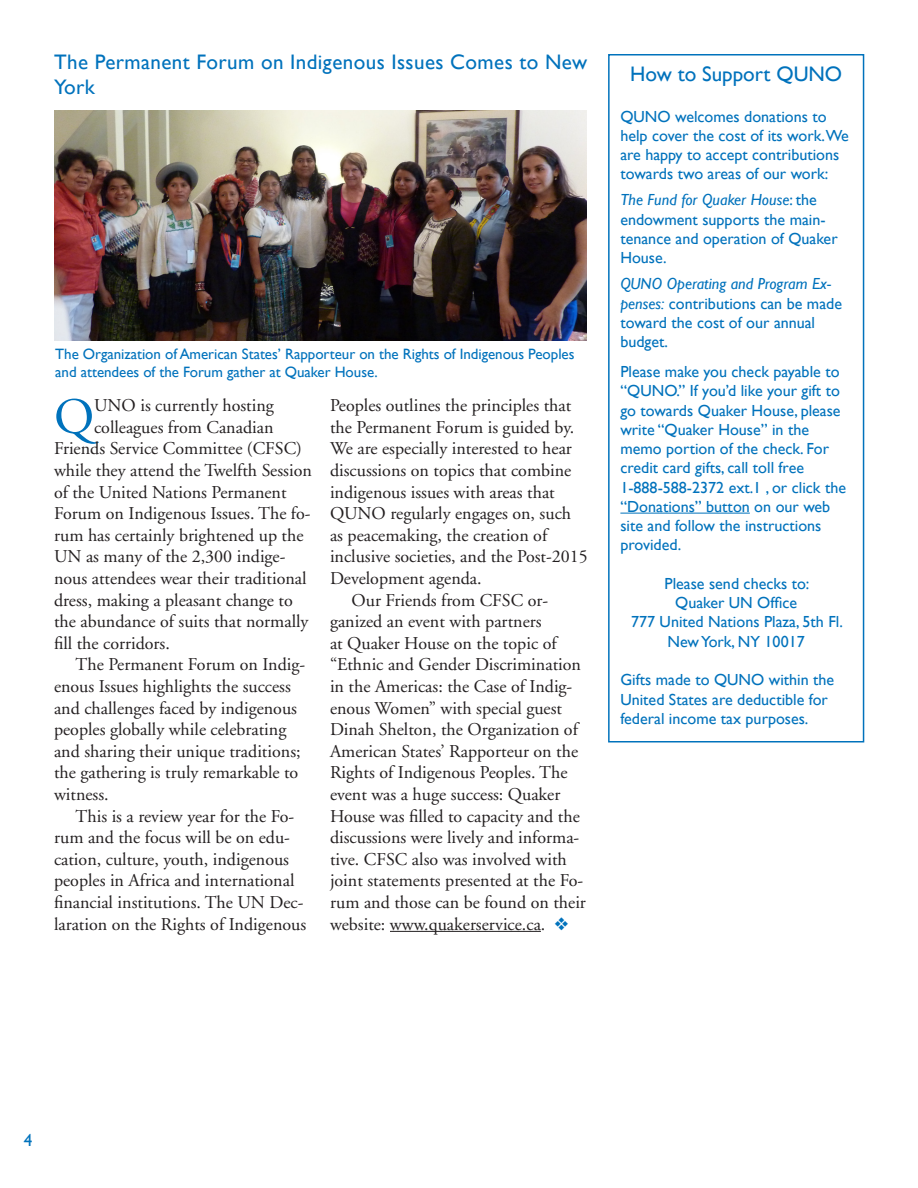
<style>
.page{position:relative;width:918px;height:1188px;background:#fff}
.page>*{position:absolute;margin:0;border:0;box-sizing:border-box;transform-origin:0 0}
.Drop_cap_para{font:50.55px "Adobe Garamond";color:#0072bc}
.Head{font:21px/25.2px "Gill Sans";letter-spacing:.02em;color:#0072bc}
.Pull_qutoe{font:21px "Gill Sans";color:#0072bc}
.Para_normal{font:18px/21.6px "Adobe Garamond";color:#231f20}
.Drop_cap_para-2{font:18px "Adobe Garamond";color:#231f20}
.t1{font:17.25px "Gill Sans";color:#0072bc}
.Pull_qutoe-2{font:16.05px/19.2px "Gill Sans";color:#0072bc}
.Photo_caption{font:15px/18px "Gill Sans";letter-spacing:-.005em;color:#0072bc}
.s1{color:#0072bc}
.s2{font-style:italic}
</style>
<div class="page">
<hr style="left:390px;top:931px;width:151px;height:1px;background:#231f20">
<hr style="left:620px;top:513px;width:130px;height:1px;background:#0072bc">
<div style="left:608px;top:54px;width:256px;height:688px;border:2px solid #0072bc"></div>
<img style="left:54px;top:110px;width:533px;height:230px">
<p class="Head" style="left:54px;top:49px;width:535px">The Permanent Forum on Indigenous Issues Comes to New<br>York</p>
<p class="Photo_caption" style="left:55px;top:345px;width:521px">The Organization of American States’ Rapporteur on the Rights of Indigenous Peoples and attendees of the Forum gather at Quaker House.</p>
<p class="Drop_cap_para-2" style="left:94px;top:396px;width:181px">UNO is currently hosting</p>
<p class="Drop_cap_para-2" style="left:94px;top:417px;width:181px">colleagues from Canadian</p>
<p class="Drop_cap_para-2" style="left:54px;top:439px;width:250px">Friends Service Committee (CFSC)</p>
<p class="Drop_cap_para-2" style="left:54px;top:461px;width:259px">while they attend the Twelfth Session</p>
<p class="Drop_cap_para-2" style="left:54px;top:482px;width:234px">of the United Nations Permanent</p>
<p class="Drop_cap_para-2" style="left:54px;top:504px;width:258px">Forum on Indigenous Issues. The fo-</p>
<p class="Drop_cap_para-2" style="left:54px;top:525px;width:251px">rum has certainly brightened up the</p>
<p class="Drop_cap_para-2" style="left:54px;top:547px;width:233px">UN as many of the 2,300 indige-</p>
<p class="Drop_cap_para-2" style="left:54px;top:569px;width:254px">nous attendees wear their traditional</p>
<p class="Drop_cap_para-2" style="left:54px;top:590px;width:240px">dress, making a pleasant change to</p>
<p class="Drop_cap_para-2" style="left:54px;top:612px;width:256px">the abundance of suits that normally</p>
<p class="Drop_cap_para-2" style="left:54px;top:633px;width:117px">fill the corridors.</p>
<p class="Para_normal" style="left:54px;top:654px;width:253px;text-indent:22px">The Permanent Forum on Indig&shy;enous Issues highlights the success and challenges faced by indigenous peoples globally while celebrating and sharing their unique traditions; the gathering is truly remarkable to witness.</p>
<p class="Para_normal" style="left:54px;top:806px;width:254px;text-indent:22px">This is a review year for the Fo&shy;rum and the focus will be on edu&shy;cation, culture, youth, indigenous peoples in Africa and international financial institutions. The UN Dec&shy;laration on the Rights of Indigenous</p>
<p class="Drop_cap_para" style="left:54px;top:390px;width:42px">Q</p>
<p class="Para_normal" style="left:330px;top:395px;width:259px">Peoples outlines the principles that the Permanent Forum is guided by.<br>We are especially interested to hear discussions on topics that combine indigenous issues with areas that QUNO regularly engages on, such as peacemaking, the creation of inclusive societies, and the Post-2015<br>Development agenda.</p>
<p class="Para_normal" style="left:330px;top:590px;width:257px;text-indent:22px">Our Friends from CFSC or&shy;ganized an event with partners<br>at Quaker House on the topic of “Ethnic and Gender Discrimination in the Americas: the Case of Indig&shy;enous Women” with special guest Dinah Shelton, the Organization of American States’ Rapporteur on the Rights of Indigenous Peoples. The event was a huge success: Quaker House was filled to capacity and the discussions were lively and informa&shy;tive. CFSC also was involved with joint statements presented at the Fo&shy;rum and those can be found on their website: www.quakerservice.ca. <span class="s1">❖</span></p>
<p class="Pull_qutoe" style="left:630px;top:61px;width:214px">How to Support QUNO</p>
<p class="Pull_qutoe-2" style="left:620px;top:106px;width:230px">QUNO welcomes donations to help cover the cost of its work.We are happy to accept contributions towards two areas of our work:</p>
<p class="Pull_qutoe-2" style="left:620px;top:190px;width:219px"><span class="s2">The Fund for Quaker House</span>: the endowment supports the main&shy;tenance and operation of Quaker<br>House.</p>
<p class="Pull_qutoe-2" style="left:620px;top:274px;width:223px"><span class="s2">QUNO Operating and Program Ex&shy;penses:</span> contributions can be made toward the cost of our annual budget.</p>
<p class="Pull_qutoe-2" style="left:620px;top:362px;width:227px">Please make you check payable to “QUNO.” If you’d like your gift to go towards Quaker House, please write “Quaker House” in the memo portion of the check. For credit card gifts, call toll free<br>1-888-588-2372 ext.1 , or click the “Donations” button on our web site and follow the instructions provided.</p>
<p class="Pull_qutoe-2" style="left:665px;top:574px;width:146px">Please send checks to:</p>
<p class="Pull_qutoe-2" style="left:675px;top:593px;width:124px">Quaker UN Office</p>
<p class="Pull_qutoe-2" style="left:631px;top:612px;width:213px">777 United Nations Plaza, 5th Fl.</p>
<p class="Pull_qutoe-2" style="left:668px;top:632px;width:139px">New York, NY 10017</p>
<p class="Pull_qutoe-2" style="left:620px;top:670px;width:215px">Gifts made to QUNO within the<br>United States are deductible for federal income tax purposes.</p>
<p class="t1" style="left:24px;top:1130px;width:10px">4</p>
</div>
